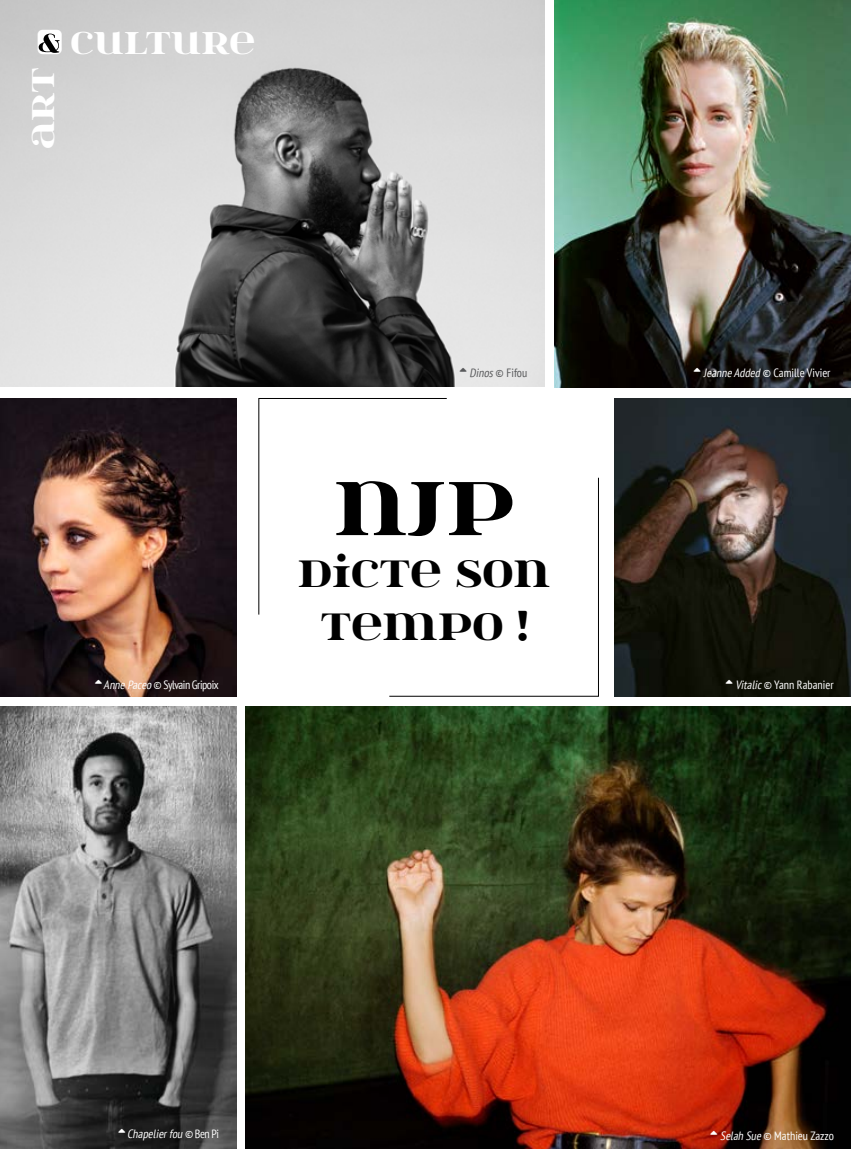
<style>
.page{position:relative;width:851px;height:1149px;background:#fff}
.page>*{position:absolute;margin:0;border:0;box-sizing:border-box;transform-origin:0 0}
.t1{font:87px "itsadzoke";color:#000}
.t2{font:43.5px/52.2px "itsadzoke";color:#000;text-align:center}
.t3{font:36px "itsadzoke";color:#fff}
.t4{font:condensed 12px "PT Sans";color:#fff}
.t5{font:condensed 12px "PT Sans";letter-spacing:-.04em;color:#fff}
.t6{font:italic condensed 12px "PT Sans";color:#fff}
.t7{font:condensed 12px "PT Sans";color:#58595b}
.s1{font-style:italic}
.s2{font-style:normal}
</style>
<div class="page">
<img style="left:554px;top:0;width:296px;height:387px">
<img style="left:0;top:0;width:544px;height:386px">
<svg style="left:389px;top:477px;width:210px;height:219px"></svg>
<svg style="left:39px;top:34px;width:20px;height:19px"></svg>
<img style="left:246px;top:706px;width:604px;height:442px">
<img style="left:0;top:706px;width:236px;height:442px">
<svg style="left:258px;top:398px;width:189px;height:217px"></svg>
<img style="left:614px;top:398px;width:236px;height:298px">
<img style="left:0;top:398px;width:236px;height:298px">
<svg style="left:693px;top:368px;width:7px;height:4px"></svg>
<svg style="left:95px;top:679px;width:7px;height:4px"></svg>
<svg style="left:726px;top:679px;width:6px;height:4px"></svg>
<svg style="left:460px;top:367px;width:6px;height:4px"></svg>
<svg style="left:118px;top:1128px;width:7px;height:4px"></svg>
<svg style="left:710px;top:1130px;width:7px;height:4px"></svg>
<h3 class="t3" style="left:35px;top:18px;width:222px"><sub>±</sub> CULTURE</h3>
<h3 class="t3" style="left:19px;top:149px;width:83px;rotate:-90deg">ART</h3>
<p class="t7" style="left:469px;top:365px;width:59px"><span class="s1">Dinos</span>© Fifou</p>
<h1 class="t1" style="left:334px;top:449px;width:183px">NJP</h1>
<h2 class="t2" style="left:298px;top:545px;width:254px">DICTE SON<br>TEMPO !</h2>
<p class="t4" style="left:703px;top:365px;width:129px"><span class="s1">Jeanne Added</span> © Camille Vivier</p>
<p class="t5" style="left:104px;top:677px;width:117px"><span class="s1">Anne Paceo</span> © Sylvain Gripoix</p>
<p class="t4" style="left:735px;top:677px;width:100px"><span class="s1">Vitalic</span>© Yann Rabanier</p>
<p class="t6" style="left:127px;top:1126px;width:93px">Chapelierfou <span class="s2">© B e n P i</span></p>
<p class="t4" style="left:720px;top:1128px;width:115px"><span class="s1">Selah Sue</span> © Mathieu Zazzo</p>
</div>
